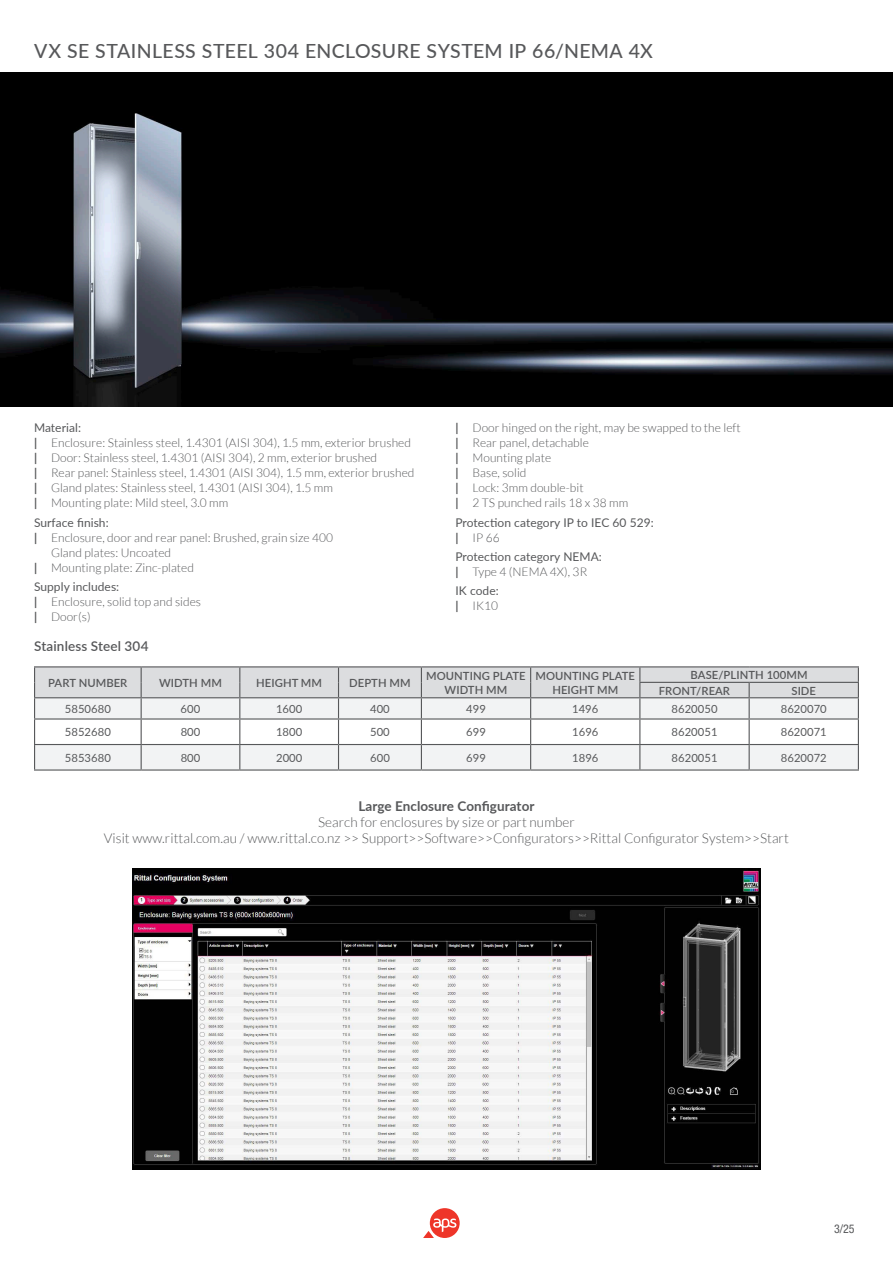
<style>
.page{position:relative;width:893px;height:1263px;background:#fff}
.page>*{position:absolute;margin:0;border:0;box-sizing:border-box;transform-origin:0 0}
.t1{font:500 19.5px "Lato";letter-spacing:.02em;color:#57585a}
.t2{font:300 13.5px/16.2px "Lato";letter-spacing:.005em;color:#57585a;text-align:center}
.t3{font:700 13.5px "Lato";letter-spacing:.005em;color:#57585a}
.t4{font:600 13.5px "Lato";letter-spacing:.01em;color:#57585a}
.t5{font:300 12px/15px "Lato";letter-spacing:.005em;color:#57585a}
.t6{font:12px/15px "Lato";letter-spacing:.005em;color:#57585a}
.t7{font:condensed 12px "Helvetica Neue LT Pro";color:#57585a}
.t8{font:11.25px "Lato";letter-spacing:.005em;color:#57585a}
.t9{font:600 11.25px/13.5px "Lato";letter-spacing:.005em;color:#57585a;text-align:center}
.s1{font-weight:400}
.s2{font-weight:700}
.s3{font-weight:300}
</style>
<div class="page">
<div style="left:430px;top:1208px;width:30px;height:30px;background:#ee3529;border-radius:50%"></div>
<svg style="left:423px;top:1218px;width:33px;height:20px"></svg>
<hr style="left:34px;top:666px;width:107px;height:1px;background:#57585a">
<hr style="left:141px;top:666px;width:99px;height:1px;background:#57585a">
<hr style="left:240px;top:666px;width:98px;height:1px;background:#57585a">
<hr style="left:338px;top:666px;width:83px;height:1px;background:#57585a">
<hr style="left:421px;top:666px;width:110px;height:1px;background:#57585a">
<hr style="left:531px;top:666px;width:109px;height:1px;background:#57585a">
<hr style="left:34px;top:769px;width:107px;height:2px;background:#57585a">
<hr style="left:141px;top:769px;width:99px;height:2px;background:#57585a">
<hr style="left:240px;top:769px;width:98px;height:2px;background:#57585a">
<hr style="left:338px;top:769px;width:83px;height:2px;background:#57585a">
<hr style="left:421px;top:769px;width:110px;height:2px;background:#57585a">
<hr style="left:531px;top:769px;width:109px;height:2px;background:#57585a">
<hr style="left:640px;top:769px;width:109px;height:2px;background:#57585a">
<hr style="left:749px;top:769px;width:110px;height:2px;background:#57585a">
<hr style="left:640px;top:666px;width:109px;height:1px;background:#57585a">
<hr style="left:749px;top:666px;width:110px;height:1px;background:#57585a">
<svg style="left:34px;top:667px;width:825px;height:102px"></svg>
<hr style="left:639px;top:682px;width:110px;height:1px;background:#57585a">
<hr style="left:749px;top:682px;width:110px;height:1px;background:#57585a">
<img style="left:0;top:72px;width:893px;height:335px">
<img style="left:132px;top:868px;width:629px;height:301px">
<h1 class="t1" style="left:34px;top:37px;width:620px">VX SE STAINLESS STEEL 304 ENCLOSURE SYSTEM IP 66/NEMA 4X</h1>
<p class="t5" style="left:34px;top:421px;width:382px"><span class="s1">Material:<br></span><span class="s2">|</span> Enclosure: Stainless steel, 1.4301 (AISI 304), 1.5 mm, exterior brushed <span class="s2">|</span> Door: Stainless steel, 1.4301 (AISI 304), 2 mm, exterior brushed<br><span class="s2">|</span> Rear panel: Stainless steel, 1.4301 (AISI 304), 1.5 mm, exterior brushed <span class="s2">|</span> Gland plates: Stainless steel, 1.4301 (AISI 304), 1.5 mm<br><span class="s2">|</span> Mounting plate: Mild steel, 3.0 mm</p>
<p class="t6" style="left:34px;top:514px;width:76px">Surface finish:</p>
<p class="t5" style="left:34px;top:530px;width:301px"><span class="s2">|</span> Enclosure, door and rear panel: Brushed, grain size 400</p>
<p class="t5" style="left:51px;top:545px;width:122px">Gland plates: Uncoated</p>
<p class="t5" style="left:34px;top:560px;width:162px"><span class="s2">|</span> Mounting plate: Zinc-plated</p>
<p class="t5" style="left:34px;top:579px;width:169px"><span class="s1">Supply includes:<br></span><span class="s2">|</span> Enclosure, solid top and sides <span class="s2">|</span> Door(s)</p>
<p class="t5" style="left:455px;top:421px;width:287px"><span class="s2">|</span> Door hinged on the right, may be swapped to the left <span class="s2">|</span> Rear panel, detachable<br><span class="s2">|</span> Mounting plate<br><span class="s2">|</span> Base, solid<br><span class="s2">|</span> Lock: 3mm double-bit<br><span class="s2">|</span> 2 TS punched rails 18 x 38 mm</p>
<p class="t6" style="left:455px;top:514px;width:200px">Protection category IP to IEC 60 529: <span class="s2">|</span> <span class="s3">IP 66</span></p>
<p class="t6" style="left:455px;top:548px;width:148px">Protection category NEMA: <span class="s2">|</span> <span class="s3">Type 4 (NEMA 4X), 3R</span></p>
<p class="t6" style="left:455px;top:583px;width:45px">IK code: <span class="s2">|</span> <span class="s3">IK10</span></p>
<p class="t4" style="left:34px;top:637px;width:116px">Stainless Steel 304</p>
<p class="t9" style="left:48px;top:675px;width:81px">PART NUMBER</p>
<p class="t9" style="left:159px;top:675px;width:64px">WIDTH MM</p>
<p class="t9" style="left:256px;top:675px;width:67px">HEIGHT MM</p>
<p class="t9" style="left:349px;top:675px;width:63px">DEPTH MM</p>
<p class="t9" style="left:426px;top:669px;width:101px">MOUNTING PLATE<br>WIDTH MM</p>
<p class="t9" style="left:535px;top:669px;width:101px">MOUNTING PLATE<br>HEIGHT MM</p>
<p class="t9" style="left:659px;top:667px;width:150px;line-height:15.5px;text-align:left;text-indent:32px">BASE/PLINTH 100MM<br>FRONT/REAR</p>
<p class="t9" style="left:791px;top:683px;width:26px">SIDE</p>
<p class="t8" style="left:65px;top:701px;width:48px">5850680</p>
<p class="t8" style="left:181px;top:701px;width:21px">600</p>
<p class="t8" style="left:276px;top:701px;width:28px">1600</p>
<p class="t8" style="left:370px;top:701px;width:21px">400</p>
<p class="t8" style="left:466px;top:701px;width:21px">499</p>
<p class="t8" style="left:572px;top:701px;width:28px">1496</p>
<p class="t8" style="left:671px;top:701px;width:48px">8620050</p>
<p class="t8" style="left:781px;top:701px;width:48px">8620070</p>
<p class="t8" style="left:65px;top:724px;width:48px">5852680</p>
<p class="t8" style="left:181px;top:724px;width:21px">800</p>
<p class="t8" style="left:276px;top:724px;width:28px">1800</p>
<p class="t8" style="left:370px;top:724px;width:21px">500</p>
<p class="t8" style="left:466px;top:724px;width:21px">699</p>
<p class="t8" style="left:572px;top:724px;width:28px">1696</p>
<p class="t8" style="left:672px;top:724px;width:48px">8620051</p>
<p class="t8" style="left:781px;top:724px;width:48px">8620071</p>
<p class="t8" style="left:65px;top:750px;width:48px">5853680</p>
<p class="t8" style="left:181px;top:750px;width:21px">800</p>
<p class="t8" style="left:276px;top:750px;width:28px">2000</p>
<p class="t8" style="left:370px;top:750px;width:21px">600</p>
<p class="t8" style="left:466px;top:750px;width:21px">699</p>
<p class="t8" style="left:572px;top:750px;width:28px">1896</p>
<p class="t8" style="left:672px;top:750px;width:48px">8620051</p>
<p class="t8" style="left:781px;top:750px;width:48px">8620072</p>
<p class="t3" style="left:358px;top:796px;width:178px">Large Enclosure Configurator</p>
<p class="t2" style="left:104px;top:814px;width:686px">Search for enclosures by size or part number<br>Visit www.rittal.com.au / www.rittal.co.nz &gt;&gt; Support&gt;&gt;Software&gt;&gt;Configurators&gt;&gt;Rittal Configurator System&gt;&gt;Start</p>
<p class="t7" style="left:834px;top:1222px;width:22px">3/25</p>
</div>
